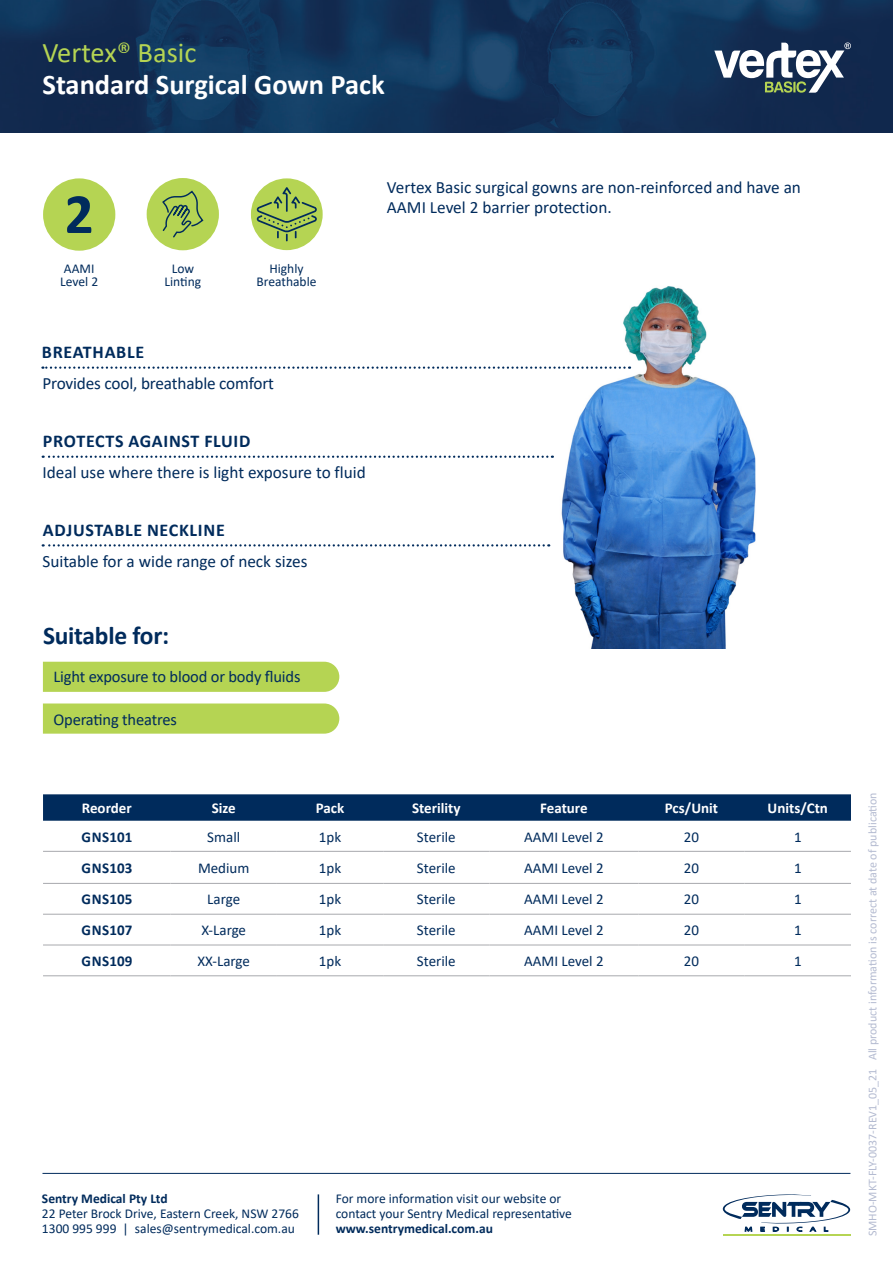
<style>
.page{position:relative;width:893px;height:1263px;background:#fff}
.page>*{position:absolute;margin:0;border:0;box-sizing:border-box;transform-origin:0 0}
.t1{font:700 28.5px "Calibri";color:#fff}
.t2{font:28.5px "Calibri";color:#b5d453}
.Product_Text{font:700 25.5px "Calibri";letter-spacing:-.01em;color:#002b5c}
.Sub_Heading{font:700 18px "Calibri";letter-spacing:.04em;color:#002b5c}
.Description___Main_T{font:17.25px/20.7px "Calibri";color:#002b5c}
.Suitable_For{font:16.5px "Calibri";letter-spacing:-.01em;color:#002b5c}
.t3{font:15px "Calibri";color:#002b5c}
.t4{font:700 15px "Calibri";color:#fff}
.t5{font:700 15px "Calibri";letter-spacing:.02em;color:#002b5c}
.Icon_Text{font:13.5px/13px "Calibri";color:#002b5c}
.t6{font:700 13.5px "Calibri";color:#002b5c}
.t7{font:12px "Calibri";color:#b4bbd1}
</style>
<div class="page">
<hr style="left:318px;top:1194px;width:1px;height:41px;background:#002b5c">
<hr style="left:723px;top:1234px;width:127px;height:2px;background:#b5d453">
<svg style="left:723px;top:1194px;width:127px;height:37px"></svg>
<hr style="left:42px;top:1173px;width:808px;height:1px;background:#002b5c">
<img style="left:0;top:0;width:893px;height:133px">
<img style="left:479px;top:286px;width:277px;height:362px">
<div style="left:147px;top:178px;width:72px;height:72px;background:#b5d453;border-radius:50%"></div>
<svg style="left:162px;top:190px;width:42px;height:48px"></svg>
<div style="left:43px;top:178px;width:72px;height:73px;background:#b5d453;border-radius:50%"></div>
<svg style="left:67px;top:196px;width:24px;height:37px"></svg>
<div style="left:251px;top:178px;width:72px;height:72px;background:#b5d453;border-radius:50%"></div>
<svg style="left:257px;top:187px;width:60px;height:54px"></svg>
<svg style="left:43px;top:794px;width:808px;height:27px;background:#052f5f"></svg>
<hr style="left:43px;top:851px;width:128px;height:1px;background:#a8a9ad">
<hr style="left:171px;top:851px;width:106px;height:1px;background:#a8a9ad">
<hr style="left:277px;top:851px;width:106px;height:1px;background:#a8a9ad">
<hr style="left:383px;top:851px;width:106px;height:1px;background:#a8a9ad">
<hr style="left:489px;top:851px;width:149px;height:1px;background:#a8a9ad">
<hr style="left:638px;top:851px;width:107px;height:1px;background:#a8a9ad">
<hr style="left:745px;top:851px;width:106px;height:1px;background:#a8a9ad">
<hr style="left:43px;top:883px;width:128px;height:1px;background:#a8a9ad">
<hr style="left:171px;top:883px;width:106px;height:1px;background:#a8a9ad">
<hr style="left:277px;top:883px;width:106px;height:1px;background:#a8a9ad">
<hr style="left:383px;top:883px;width:106px;height:1px;background:#a8a9ad">
<hr style="left:489px;top:883px;width:149px;height:1px;background:#a8a9ad">
<hr style="left:638px;top:883px;width:107px;height:1px;background:#a8a9ad">
<hr style="left:745px;top:883px;width:106px;height:1px;background:#a8a9ad">
<hr style="left:43px;top:914px;width:128px;height:1px;background:#a8a9ad">
<hr style="left:171px;top:914px;width:106px;height:1px;background:#a8a9ad">
<hr style="left:277px;top:914px;width:106px;height:1px;background:#a8a9ad">
<hr style="left:383px;top:914px;width:106px;height:1px;background:#a8a9ad">
<hr style="left:489px;top:914px;width:149px;height:1px;background:#a8a9ad">
<hr style="left:638px;top:914px;width:107px;height:1px;background:#a8a9ad">
<hr style="left:745px;top:914px;width:106px;height:1px;background:#a8a9ad">
<hr style="left:43px;top:945px;width:128px;height:1px;background:#a8a9ad">
<hr style="left:171px;top:945px;width:106px;height:1px;background:#a8a9ad">
<hr style="left:277px;top:945px;width:106px;height:1px;background:#a8a9ad">
<hr style="left:383px;top:945px;width:106px;height:1px;background:#a8a9ad">
<hr style="left:489px;top:945px;width:149px;height:1px;background:#a8a9ad">
<hr style="left:638px;top:945px;width:107px;height:1px;background:#a8a9ad">
<hr style="left:745px;top:945px;width:106px;height:1px;background:#a8a9ad">
<hr style="left:43px;top:975px;width:128px;height:1px;background:#a8a9ad">
<hr style="left:171px;top:975px;width:106px;height:1px;background:#a8a9ad">
<hr style="left:277px;top:975px;width:106px;height:1px;background:#a8a9ad">
<hr style="left:383px;top:975px;width:106px;height:1px;background:#a8a9ad">
<hr style="left:489px;top:975px;width:149px;height:1px;background:#a8a9ad">
<hr style="left:638px;top:975px;width:107px;height:1px;background:#a8a9ad">
<hr style="left:745px;top:975px;width:106px;height:1px;background:#a8a9ad">
<svg style="left:42px;top:366px;width:588px;height:3px"></svg>
<svg style="left:43px;top:544px;width:506px;height:2px"></svg>
<svg style="left:43px;top:456px;width:510px;height:2px"></svg>
<div style="left:43px;top:662px;width:296px;height:30px;background:#b5d453"></div>
<svg style="left:43px;top:703px;width:296px;height:31px;background:#b7d559"></svg>
<svg style="left:714px;top:43px;width:137px;height:50px"></svg>
<p class="t2" style="left:43px;top:33px;width:155px">Vertex® Basic</p>
<p class="t1" style="left:43px;top:64px;width:344px">Standard Surgical Gown Pack</p>
<p class="Icon_Text" style="left:60px;top:261px;width:40px">AAMI<br>Level 2</p>
<p class="Icon_Text" style="left:257px;top:261px;width:61px;text-align:center">Highly<br>Breathable</p>
<p class="Icon_Text" style="left:165px;top:261px;width:38px;text-align:center">Low<br>Linting</p>
<p class="Description___Main_T" style="left:387px;top:176px;width:416px">Vertex Basic surgical gowns are non-reinforced and have an<br>AAMI Level 2 barrier protection.</p>
<p class="Sub_Heading" style="left:42px;top:340px;width:104px">BREATHABLE</p>
<p class="Description___Main_T" style="left:42px;top:372px;width:233px">Provides cool, breathable comfort</p>
<p class="Sub_Heading" style="left:43px;top:428px;width:209px">PROTECTS AGAINST FLUID</p>
<p class="Description___Main_T" style="left:42px;top:461px;width:325px">Ideal use where there is light exposure to fluid</p>
<p class="Sub_Heading" style="left:43px;top:517px;width:183px">ADJUSTABLE NECKLINE</p>
<p class="Description___Main_T" style="left:42px;top:550px;width:267px">Suitable for a wide range of neck sizes</p>
<p class="Product_Text" style="left:43px;top:617px;width:128px">Suitable for:</p>
<p class="Suitable_For" style="left:53px;top:665px;width:249px">Light exposure to blood or body fluids</p>
<p class="Suitable_For" style="left:53px;top:708px;width:125px">Operating theatres</p>
<p class="t4" style="left:82px;top:797px;width:51px">Reorder</p>
<p class="t4" style="left:212px;top:797px;width:26px">Size</p>
<p class="t4" style="left:316px;top:797px;width:30px">Pack</p>
<p class="t4" style="left:412px;top:797px;width:50px">Sterility</p>
<p class="t4" style="left:540px;top:797px;width:49px">Feature</p>
<p class="t4" style="left:665px;top:797px;width:55px">Pcs/Unit</p>
<p class="t4" style="left:768px;top:797px;width:62px">Units/Ctn</p>
<p class="t5" style="left:82px;top:826px;width:52px">GNS101</p>
<p class="t3" style="left:207px;top:826px;width:34px">Small</p>
<p class="t3" style="left:319px;top:826px;width:24px">1pk</p>
<p class="t3" style="left:417px;top:826px;width:40px">Sterile</p>
<p class="t3" style="left:524px;top:826px;width:81px">AAMI Level 2</p>
<p class="t3" style="left:684px;top:826px;width:17px">20</p>
<p class="t3" style="left:794px;top:826px;width:9px">1</p>
<p class="t5" style="left:82px;top:857px;width:52px">GNS103</p>
<p class="t3" style="left:198px;top:857px;width:53px">Medium</p>
<p class="t3" style="left:319px;top:857px;width:24px">1pk</p>
<p class="t3" style="left:417px;top:857px;width:40px">Sterile</p>
<p class="t3" style="left:524px;top:857px;width:81px">AAMI Level 2</p>
<p class="t3" style="left:684px;top:857px;width:17px">20</p>
<p class="t3" style="left:794px;top:857px;width:9px">1</p>
<p class="t5" style="left:82px;top:889px;width:52px">GNS105</p>
<p class="t3" style="left:207px;top:889px;width:34px">Large</p>
<p class="t3" style="left:319px;top:889px;width:24px">1pk</p>
<p class="t3" style="left:417px;top:889px;width:40px">Sterile</p>
<p class="t3" style="left:524px;top:889px;width:81px">AAMI Level 2</p>
<p class="t3" style="left:684px;top:889px;width:17px">20</p>
<p class="t3" style="left:794px;top:889px;width:9px">1</p>
<p class="t5" style="left:82px;top:920px;width:52px">GNS107</p>
<p class="t3" style="left:201px;top:920px;width:46px">X-Large</p>
<p class="t3" style="left:319px;top:920px;width:24px">1pk</p>
<p class="t3" style="left:417px;top:920px;width:40px">Sterile</p>
<p class="t3" style="left:524px;top:920px;width:81px">AAMI Level 2</p>
<p class="t3" style="left:684px;top:920px;width:17px">20</p>
<p class="t3" style="left:794px;top:920px;width:9px">1</p>
<p class="t5" style="left:82px;top:950px;width:52px">GNS109</p>
<p class="t3" style="left:197px;top:951px;width:54px">XX-Large</p>
<p class="t3" style="left:319px;top:951px;width:24px">1pk</p>
<p class="t3" style="left:417px;top:951px;width:40px">Sterile</p>
<p class="t3" style="left:524px;top:951px;width:81px">AAMI Level 2</p>
<p class="t3" style="left:684px;top:951px;width:17px">20</p>
<p class="t3" style="left:794px;top:951px;width:9px">1</p>
<p class="t6" style="left:42px;top:1189px;width:127px">Sentry Medical Pty Ltd</p>
<p class="Icon_Text" style="left:42px;top:1206px;width:258px;line-height:15px">22 Peter Brock Drive, Eastern Creek, NSW 2766<br>1300 995 999 | sales@sentrymedical.com.au</p>
<p class="Icon_Text" style="left:336px;top:1191px;width:238px;line-height:15px">For more information visit our website or contact your Sentry Medical representative</p>
<p class="t6" style="left:336px;top:1219px;width:159px">www.sentrymedical.com.au</p>
<p class="t7" style="left:864px;top:1236px;width:445px;rotate:-90deg">SMHO-MKT-FLY-0037-REV1_05_21 All product information is correct at date of publication</p>
</div>
